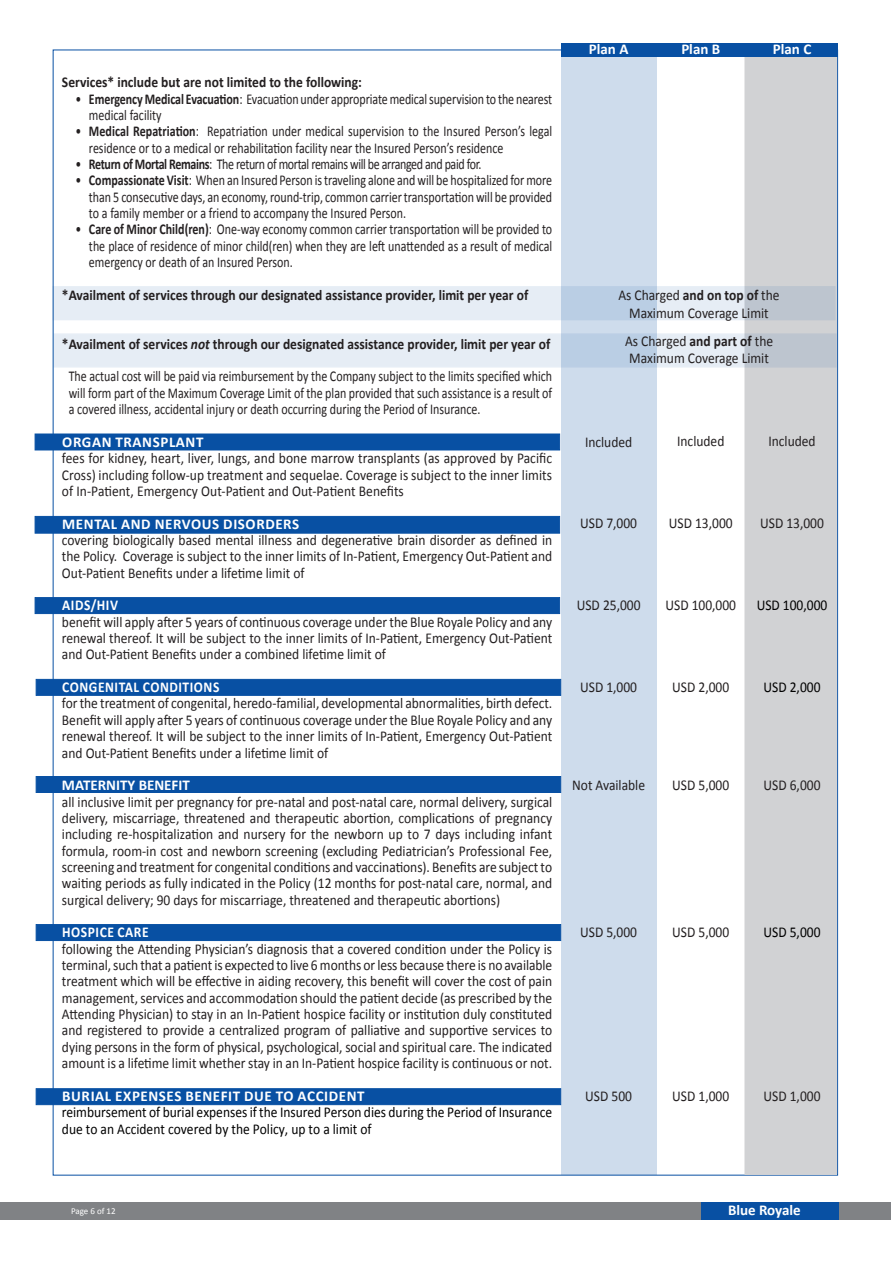
<style>
.page{position:relative;width:891px;height:1269px;background:#fff}
.page>*{position:absolute;margin:0;border:0;box-sizing:border-box;transform-origin:0 0}
.t1{font:15px/16.4px "Calibri";color:#231f20;text-align:justify;scale:.9 1}
.t2{font:15px/16.4px "Calibri";color:#231f20;text-align:justify;scale:.8 1}
.t3{font:700 15px "Calibri";color:#231f20;scale:.9 1}
.t4{font:15px/16.4px "Calibri";color:#000;scale:.9 1}
.t5{font:700 15px "Calibri";letter-spacing:.04em;color:#fff}
.t6{font:15px "Calibri";letter-spacing:-.03em;color:#231f20;scale:.8 1}
.t7{font:700 15px "Calibri";letter-spacing:.04em;color:#fff;scale:.9 1}
.t8{font:700 15px "Calibri";color:#fff}
.t9{font:9px "Calibri";color:#fff}
.s1{font-weight:700}
.s2{font-style:italic}
.s3{font-weight:700;color:#fff}
</style>
<div class="page">
<div style="left:561px;top:52px;width:95px;height:1123px;background:#cedcec"></div>
<div style="left:745px;top:52px;width:92px;height:1123px;background:#d1d2d4"></div>
<div style="left:561px;top:43px;width:277px;height:13px;background:#0850a3"></div>
<svg style="left:52px;top:286px;width:784px;height:34px;background:#dbe4ee"></svg>
<svg style="left:54px;top:333px;width:783px;height:35px;background:#dce4ee"></svg>
<div style="left:0;top:1202px;width:891px;height:18px;background:#808285"></div>
<div style="left:701px;top:1202px;width:138px;height:18px;background:#0850a3"></div>
<div style="left:35px;top:434px;width:525px;height:16px;background:#0850a3"></div>
<div style="left:35px;top:516px;width:525px;height:18px;background:#0850a3;border:1px solid #0850a3"></div>
<div style="left:35px;top:597px;width:525px;height:17px;background:#0850a3;border:1px solid #0850a3"></div>
<div style="left:36px;top:679px;width:525px;height:17px;background:#0850a3;border:1px solid #0850a3"></div>
<div style="left:36px;top:776px;width:525px;height:17px;background:#0850a3"></div>
<div style="left:36px;top:924px;width:525px;height:17px;background:#0850a3"></div>
<div style="left:36px;top:1088px;width:525px;height:17px;background:#0850a3;border:1px solid #0850a3"></div>
<p class="t3" style="left:62px;top:72px;width:335px">Services* include but are not limited to the following:</p>
<p class="t2" style="left:89px;top:90px;width:581px;text-indent:-14px">• <span class="s1">Emergency Medical Evacuation</span>: Evacuation under appropriate medical supervision to the nearest medical facility</p>
<p class="t2" style="left:89px;top:122px;width:581px;text-indent:-14px">• <span class="s1">Medical Repatriation</span>: Repatriation under medical supervision to the Insured Person’s legal residence or to a medical or rehabilitation facility near the Insured Person’s residence</p>
<p class="t6" style="left:75px;top:155px;width:509px">• <span class="s1">Return of Mortal Remains</span>: The return of mortal remains will be arranged and paid for.</p>
<p class="t2" style="left:89px;top:171px;width:581px;text-indent:-14px">• <span class="s1">Compassionate Visit</span>: When an Insured Person is traveling alone and will be hospitalized for more than 5 consecutive days, an economy, round-trip, common carrier transportation will be provided to a family member or a friend to accompany the Insured Person.</p>
<p class="t2" style="left:89px;top:220px;width:581px;text-indent:-14px">• <span class="s1">Care of Minor Child(ren)</span>: One-way economy common carrier transportation will be provided to the place of residence of minor child(ren) when they are left unattended as a result of medical emergency or death of an Insured Person.</p>
<p class="t3" style="left:62px;top:284px;width:520px">*Availment of services through our designated assistance provider, limit per year of</p>
<p class="t3" style="left:62px;top:333px;width:544px">*Availment of services <span class="s2">not</span> through our designated assistance provider, limit per year of</p>
<p class="t2" style="left:69px;top:368px;width:606px">The actual cost will be paid via reimbursement by the Company subject to the limits specified which will form part of the Maximum Coverage Limit of the plan provided that such assistance is a result of a covered illness, accidental injury or death occurring during the Period of Insurance.</p>
<p class="t5" style="left:62px;top:431px;width:143px">ORGAN TRANSPLANT</p>
<p class="t1" style="left:62px;top:449px;width:546px">fees for kidney, heart, liver, lungs, and bone marrow transplants (as approved by Pacific Cross) including follow-up treatment and sequelae. Coverage is subject to the inner limits of In-Patient, Emergency Out-Patient and Out-Patient Benefits</p>
<p class="t5" style="left:62px;top:513px;width:239px">MENTAL AND NERVOUS DISORDERS</p>
<p class="t1" style="left:62px;top:531px;width:546px">covering biologically based mental illness and degenerative brain disorder as defined in the Policy. Coverage is subject to the inner limits of In-Patient, Emergency Out-Patient and Out-Patient Benefits under a lifetime limit of</p>
<p class="t7" style="left:62px;top:595px;width:63px">AIDS/HIV</p>
<p class="t1" style="left:62px;top:613px;width:546px">benefit will apply after 5 years of continuous coverage under the Blue Royale Policy and any renewal thereof. It will be subject to the inner limits of In-Patient, Emergency Out-Patient and Out-Patient Benefits under a combined lifetime limit of</p>
<p class="t7" style="left:62px;top:677px;width:176px">CONGENITAL CONDITIONS</p>
<p class="t1" style="left:62px;top:695px;width:546px">for the treatment of congenital, heredo-familial, developmental abnormalities, birth defect.</p>
<p class="t1" style="left:62px;top:711px;width:546px">Benefit will apply after 5 years of continuous coverage under the Blue Royale Policy and any renewal thereof. It will be subject to the inner limits of In-Patient, Emergency Out-Patient and Out-Patient Benefits under a lifetime limit of</p>
<p class="t8" style="left:62px;top:775px;width:129px">MATERNITY BENEFIT</p>
<p class="t1" style="left:62px;top:793px;width:546px">all inclusive limit per pregnancy for pre-natal and post-natal care, normal delivery, surgical delivery, miscarriage, threatened and therapeutic abortion, complications of pregnancy including re-hospitalization and nursery for the newborn up to 7 days including infant formula, room-in cost and newborn screening (excluding Pediatrician’s Professional Fee, screening and treatment for congenital conditions and vaccinations). Benefits are subject to waiting periods as fully indicated in the Policy (12 months for post-natal care, normal, and surgical delivery; 90 days for miscarriage, threatened and therapeutic abortions)</p>
<p class="t7" style="left:62px;top:922px;width:97px">HOSPICE CARE</p>
<p class="t1" style="left:62px;top:940px;width:546px">following the Attending Physician’s diagnosis that a covered condition under the Policy is terminal, such that a patient is expected to live 6 months or less because there is no available treatment which will be effective in aiding recovery, this benefit will cover the cost of pain management, services and accommodation should the patient decide (as prescribed by the Attending Physician) to stay in an In-Patient hospice facility or institution duly constituted and registered to provide a centralized program of palliative and supportive services to dying persons in the form of physical, psychological, social and spiritual care. The indicated amount is a lifetime limit whether stay in an In-Patient hospice facility is continuous or not.</p>
<p class="t5" style="left:62px;top:1085px;width:304px">BURIAL EXPENSES BENEFIT DUE TO ACCIDENT</p>
<p class="t4" style="left:62px;top:1103px;width:546px">reimbursement of burial expenses if the Insured Person dies during the Period of Insurance due to an Accident covered by the Policy, up to a limit of<span class="s3">V</span></p>
<p class="t5" style="left:589px;top:39px;width:41px">Plan A</p>
<p class="t5" style="left:681px;top:38px;width:40px">Plan B</p>
<p class="t5" style="left:773px;top:38px;width:40px">Plan C</p>
<p class="t1" style="left:618px;top:286px;width:181px">As Charged <span class="s1">and on top of</span> the</p>
<p class="t1" style="left:629px;top:304px;width:157px">Maximum Coverage Limit</p>
<p class="t1" style="left:625px;top:332px;width:166px">As Charged <span class="s1">and part of</span> the</p>
<p class="t1" style="left:629px;top:349px;width:157px">Maximum Coverage Limit</p>
<p class="t1" style="left:585px;top:433px;width:54px">Included</p>
<p class="t1" style="left:677px;top:433px;width:54px">Included</p>
<p class="t1" style="left:768px;top:433px;width:54px">Included</p>
<p class="t1" style="left:580px;top:514px;width:65px">USD 7,000</p>
<p class="t1" style="left:669px;top:514px;width:72px">USD 13,000</p>
<p class="t1" style="left:760px;top:514px;width:72px">USD 13,000</p>
<p class="t1" style="left:577px;top:596px;width:72px">USD 25,000</p>
<p class="t1" style="left:665px;top:596px;width:80px">USD 100,000</p>
<p class="t4" style="left:757px;top:596px;width:80px">USD 100,000</p>
<p class="t1" style="left:580px;top:678px;width:65px">USD 1,000</p>
<p class="t1" style="left:672px;top:678px;width:65px">USD 2,000</p>
<p class="t4" style="left:764px;top:678px;width:65px">USD 2,000</p>
<p class="t1" style="left:572px;top:776px;width:82px">Not Available</p>
<p class="t1" style="left:672px;top:776px;width:65px">USD 5,000</p>
<p class="t1" style="left:764px;top:776px;width:65px">USD 6,000</p>
<p class="t1" style="left:580px;top:923px;width:65px">USD 5,000</p>
<p class="t1" style="left:672px;top:923px;width:65px">USD 5,000</p>
<p class="t4" style="left:764px;top:923px;width:65px">USD 5,000</p>
<p class="t1" style="left:585px;top:1087px;width:53px">USD 500</p>
<p class="t1" style="left:672px;top:1087px;width:65px">USD 1,000</p>
<p class="t1" style="left:764px;top:1087px;width:65px">USD 1,000</p>
<p class="t9" style="left:71px;top:1205px;width:46px">Page 6 of 12</p>
<p class="t8" style="left:728px;top:1200px;width:74px">Blue Royale</p>
</div>
